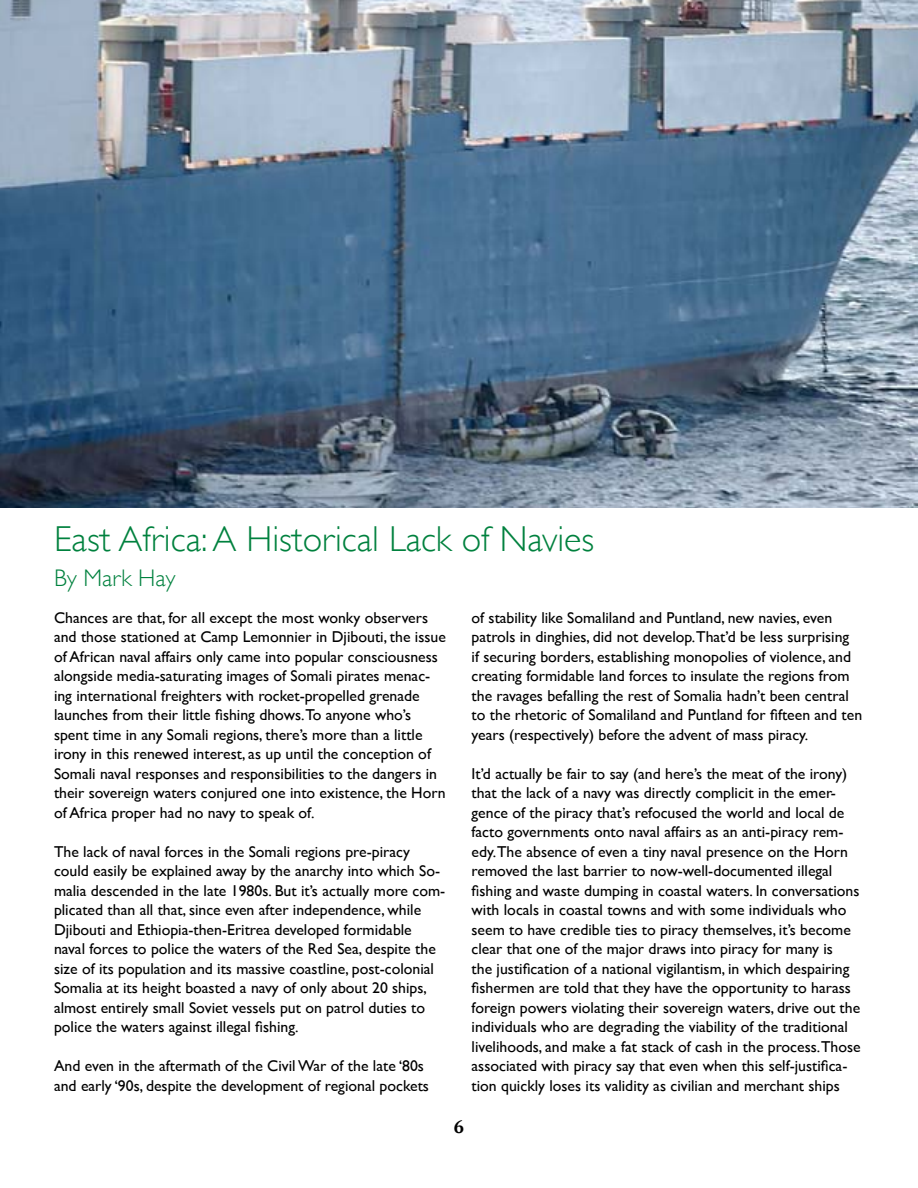
<style>
.page{position:relative;width:918px;height:1188px;background:#fff}
.page>*{position:absolute;margin:0;border:0;box-sizing:border-box;transform-origin:0 0}
.t1{font:300 36px "Gill Sans";color:#00813e}
.t2{font:300 24px "Gill Sans";color:#00813e}
.t3{font:700 18px "PT Serif";color:#000}
.t4{font:15.75px/19.5px "Gill Sans";color:#000}
</style>
<div class="page">
<img style="left:0;top:0;width:918px;height:508px">
<h1 class="t1" style="left:54px;top:511px;width:542px">East Africa: A Historical Lack of Navies</h1>
<h2 class="t2" style="left:54px;top:559px;width:123px">By Mark Hay</h2>
<p class="t4" style="left:54px;top:608px;width:393px">Chances are that, for all except the most wonky observers and those stationed at Camp Lemonnier in Djibouti, the issue of African naval affairs only came into popular consciousness alongside media-saturating images of Somali pirates menac&shy;ing international freighters with rocket-propelled grenade launches from their little fishing dhows.To anyone who’s spent time in any Somali regions, there’s more than a little irony in this renewed interest, as up until the conception of Somali naval responses and responsibilities to the dangers in their sovereign waters conjured one into existence, the Horn of Africa proper had no navy to speak of.</p>
<p class="t4" style="left:54px;top:842px;width:393px">The lack of naval forces in the Somali regions pre-piracy could easily be explained away by the anarchy into which So&shy;malia descended in the late 1980s. But it’s actually more com&shy;plicated than all that, since even after independence, while Djibouti and Ethiopia-then-Eritrea developed formidable naval forces to police the waters of the Red Sea, despite the size of its population and its massive coastline, post-colonial Somalia at its height boasted a navy of only about 20 ships, almost entirely small Soviet vessels put on patrol duties to police the waters against illegal fishing.</p>
<p class="t4" style="left:54px;top:1056px;width:377px">And even in the aftermath of the Civil War of the late ‘80s and early ‘90s, despite the development of regional pockets</p>
<p class="t4" style="left:472px;top:608px;width:392px">of stability like Somaliland and Puntland, new navies, even patrols in dinghies, did not develop.That’d be less surprising<br>if securing borders, establishing monopolies of violence, and creating formidable land forces to insulate the regions from the ravages befalling the rest of Somalia hadn’t been central to the rhetoric of Somaliland and Puntland for fifteen and ten years (respectively) before the advent of mass piracy.</p>
<p class="t4" style="left:472px;top:764px;width:391px">It’d actually be fair to say (and here’s the meat of the irony) that the lack of a navy was directly complicit in the emer&shy;gence of the piracy that’s refocused the world and local de facto governments onto naval affairs as an anti-piracy rem&shy;edy.The absence of even a tiny naval presence on the Horn removed the last barrier to now-well-documented illegal fishing and waste dumping in coastal waters. In conversations with locals in coastal towns and with some individuals who seem to have credible ties to piracy themselves, it’s become clear that one of the major draws into piracy for many is<br>the justification of a national vigilantism, in which despairing fishermen are told that they have the opportunity to harass foreign powers violating their sovereign waters, drive out the individuals who are degrading the viability of the traditional livelihoods, and make a fat stack of cash in the process.Those associated with piracy say that even when this self-justifica&shy;tion quickly loses its validity as civilian and merchant ships</p>
<p class="t3" style="left:454px;top:1115px;width:12px">6</p>
</div>
